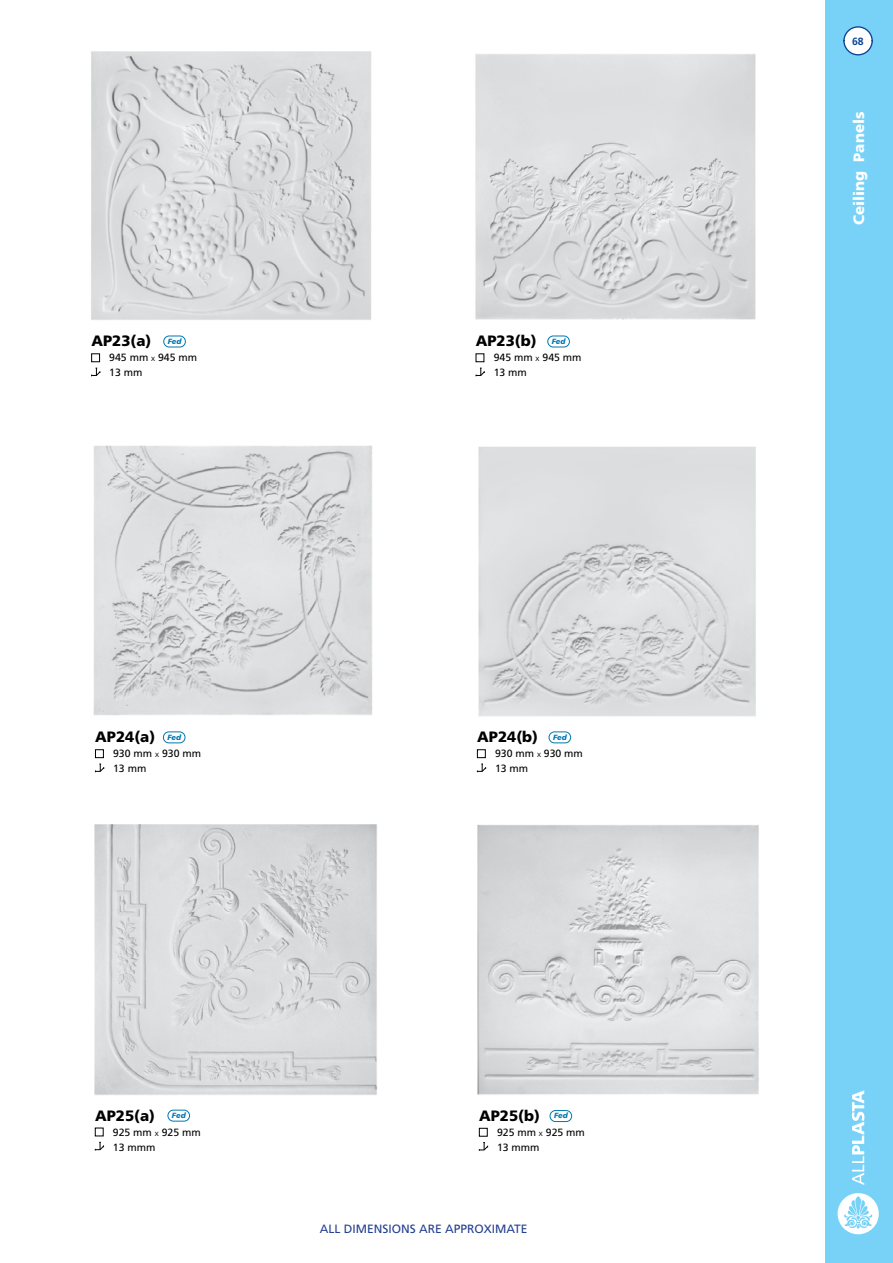
<style>
.page{position:relative;width:893px;height:1263px;background:#fff}
.page>*{position:absolute;margin:0;border:0;box-sizing:border-box;transform-origin:0 0}
.t1{font:900 15px "Frutiger LT Std";color:#000}
.t2{font:900 15px "Frutiger LT Std";color:#fff}
.t3{font:12px "Frutiger LT Std";color:#25408f}
.t4{font:10.5px/15px "Frutiger LT Std";color:#000}
.t5{font:700 10.5px "Frutiger LT Std";color:#0c4595}
.t6{font:italic 900 7.5px "Frutiger LT Std";color:#0077ae}
.s1{font-size:6px}
</style>
<div class="page">
<div style="left:825px;top:0;width:68px;height:1263px;background:#78d2f7"></div>
<svg style="left:852px;top:1090px;width:12px;height:95px"></svg>
<svg style="left:838px;top:1193px;width:41px;height:41px"></svg>
<img style="left:91px;top:51px;width:280px;height:269px">
<img style="left:475px;top:54px;width:281px;height:266px">
<svg style="left:91px;top:368px;width:10px;height:8px"></svg>
<div style="left:91px;top:354px;width:9px;height:8px;border:1px solid #000"></div>
<svg style="left:476px;top:368px;width:9px;height:8px"></svg>
<svg style="left:163px;top:336px;width:23px;height:11px"></svg>
<svg style="left:547px;top:336px;width:23px;height:11px"></svg>
<img style="left:93px;top:445px;width:279px;height:270px">
<img style="left:478px;top:446px;width:278px;height:271px">
<svg style="left:95px;top:764px;width:9px;height:8px"></svg>
<div style="left:95px;top:749px;width:9px;height:9px;border:1px solid #000"></div>
<svg style="left:477px;top:764px;width:9px;height:8px"></svg>
<div style="left:477px;top:749px;width:8px;height:9px;border:1px solid #000"></div>
<svg style="left:549px;top:731px;width:22px;height:12px"></svg>
<svg style="left:163px;top:731px;width:22px;height:12px"></svg>
<img style="left:94px;top:824px;width:284px;height:271px">
<svg style="left:95px;top:1142px;width:9px;height:8px"></svg>
<div style="left:95px;top:1128px;width:8px;height:8px;border:1px solid #000"></div>
<img style="left:477px;top:824px;width:282px;height:271px">
<svg style="left:479px;top:1142px;width:9px;height:9px"></svg>
<div style="left:479px;top:1128px;width:8px;height:8px;border:1px solid #000"></div>
<svg style="left:168px;top:1110px;width:22px;height:11px"></svg>
<svg style="left:550px;top:1110px;width:22px;height:12px"></svg>
<svg style="left:843px;top:26px;width:30px;height:30px"></svg>
<p class="t1" style="left:91px;top:332px;width:61px">AP23(a)</p>
<p class="t4" style="left:109px;top:350px;width:89px">945 mm <span class="s1">X</span> 945 mm<br>13 mm</p>
<p class="t1" style="left:476px;top:332px;width:62px">AP23(b)</p>
<p class="t4" style="left:494px;top:350px;width:89px">945 mm <span class="s1">X</span> 945 mm<br>13 mm</p>
<p class="t6" style="left:168px;top:337px;width:15px">Fed</p>
<p class="t6" style="left:552px;top:337px;width:15px">Fed</p>
<p class="t1" style="left:95px;top:728px;width:61px">AP24(a)</p>
<p class="t4" style="left:113px;top:746px;width:89px">930 mm <span class="s1">X</span> 930 mm<br>13 mm</p>
<p class="t1" style="left:477px;top:728px;width:62px">AP24(b)</p>
<p class="t4" style="left:495px;top:746px;width:89px">930 mm <span class="s1">X</span> 930 mm<br>13 mm</p>
<p class="t6" style="left:167px;top:732px;width:15px">Fed</p>
<p class="t6" style="left:553px;top:732px;width:15px">Fed</p>
<p class="t1" style="left:95px;top:1106px;width:61px">AP25(a)</p>
<p class="t4" style="left:113px;top:1124px;width:89px">925 mm <span class="s1">X</span> 925 mm<br>13 mmm</p>
<p class="t1" style="left:479px;top:1106px;width:62px">AP25(b)</p>
<p class="t4" style="left:497px;top:1125px;width:89px">925 mm <span class="s1">X</span> 925 mm<br>13 mmm</p>
<p class="t6" style="left:172px;top:1111px;width:15px">Fed</p>
<p class="t6" style="left:554px;top:1111px;width:15px">Fed</p>
<p class="t3" style="left:320px;top:1221px;width:209px">ALL DIMENSIONS ARE APPROXIMATE</p>
<p class="t5" style="left:852px;top:35px;width:13px">68</p>
<p class="t2" style="left:850px;top:225px;width:115px;rotate:-90deg">Ceiling Panels</p>
</div>
